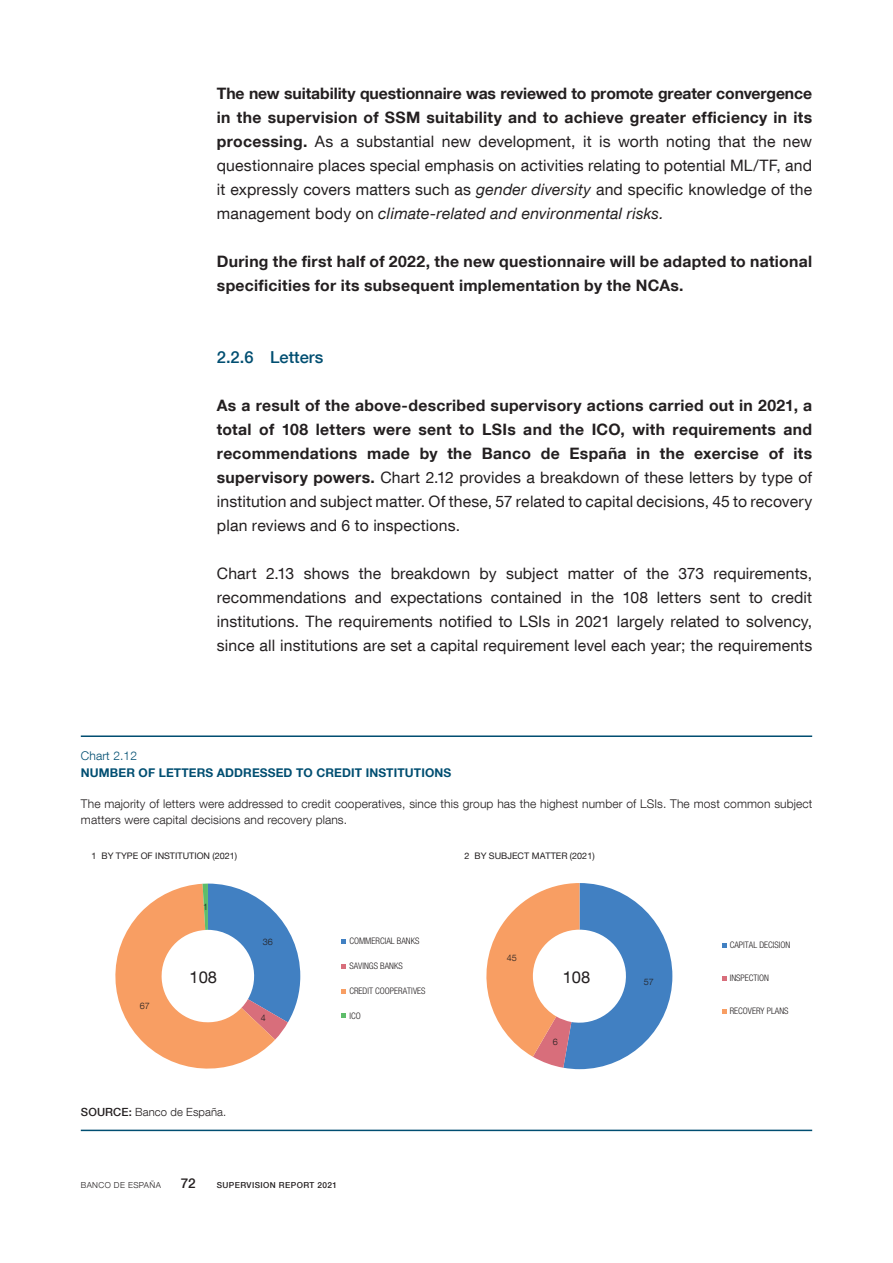
<style>
.page{position:relative;width:893px;height:1263px;background:#fff}
.page>*{position:absolute;margin:0;border:0;box-sizing:border-box;transform-origin:0 0}
.Ladillo_2{font:500 16.5px "Bd E Neue Helvetica";color:#004e71}
.t1{font:16.5px "Bd E Neue Helvetica";color:#231f20}
.Texto_capítulo{font:15.75px/24px "Bd E Neue Helvetica";letter-spacing:.01em;color:#231f20;text-align:justify}
.Texto_capítulo-2{font:700 15.75px/24px "Bd E Neue Helvetica";letter-spacing:.02em;color:#231f20}
.t2{font:500 13.5px "Bd E Neue Helvetica";color:#231f20}
.t3{font:300 12px/16.5px "Bd E Neue Helvetica";letter-spacing:.01em;color:#231f20}
.t4{font:700 12px "Bd E Neue Helvetica";letter-spacing:.01em;color:#004e71}
.t5{font:300 12px "Bd E Neue Helvetica";letter-spacing:.01em;color:#004e71}
.t6{font:300 11.25px "Bd E Neue Helvetica";letter-spacing:.01em;color:#231f20}
.t7{font:300 condensed 9px "Bd E Neue Helvetica";color:#231f20}
.t8{font:9px "Bd E Neue Helvetica";color:#231f20}
.t9{font:300 9px "Bd E Neue Helvetica";letter-spacing:.005em;color:#231f20}
.t10{font:500 8.25px "Bd E Neue Helvetica";letter-spacing:.05em;color:#231f20}
.t11{font:300 8.25px "Bd E Neue Helvetica";letter-spacing:.05em;color:#231f20}
.s1{font-weight:700}
.s2{font-style:italic}
.s3{font-weight:400}
.s4{font-weight:500}
</style>
<div class="page">
<hr style="left:81px;top:735px;width:731px;height:2px;background:#004e71">
<hr style="left:81px;top:1129px;width:731px;height:2px;background:#004e71">
<svg style="left:115px;top:883px;width:185px;height:186px"></svg>
<svg style="left:342px;top:939px;width:4px;height:5px"></svg>
<svg style="left:342px;top:964px;width:4px;height:4px"></svg>
<svg style="left:342px;top:989px;width:4px;height:4px"></svg>
<svg style="left:342px;top:1014px;width:4px;height:4px"></svg>
<svg style="left:486px;top:883px;width:186px;height:186px"></svg>
<svg style="left:722px;top:943px;width:5px;height:4px"></svg>
<svg style="left:722px;top:976px;width:5px;height:5px"></svg>
<svg style="left:722px;top:1009px;width:5px;height:5px"></svg>
<p class="Texto_capítulo" style="left:217px;top:81px;width:597px"><span class="s1">The new suitability questionnaire was reviewed to promote greater convergence in the supervision of SSM suitability and to achieve greater efficiency in its processing.</span> As a substantial new development, it is worth noting that the new questionnaire places special emphasis on activities relating to potential ML/TF, and it expressly covers matters such as <span class="s2">gender diversity</span> and specific knowledge of the management body on <span class="s2">climate-related and environmental risks.</span></p>
<p class="Texto_capítulo-2" style="left:217px;top:249px;width:597px">During the first half of 2022, the new questionnaire will be adapted to national specificities for its subsequent implementation by the NCAs.</p>
<p class="t5" style="left:81px;top:748px;width:58px">Chart 2.12</p>
<h4 class="Ladillo_2" style="left:217px;top:347px;width:108px">2.2.6 Letters</h4>
<p class="Texto_capítulo-2" style="left:217px;top:393px;width:597px;text-align:justify">As a result of the above-described supervisory actions carried out in 2021, a total of 108 letters were sent to LSIs and the ICO, with requirements and recommendations made by the Banco de España in the exercise of its supervisory powers. <span class="s3">Chart 2.12 provides a breakdown of these letters by type of institution and subject matter. Of these, 57 related to capital decisions, 45 to recovery plan reviews and 6 to inspections.</span></p>
<p class="Texto_capítulo" style="left:217px;top:561px;width:597px">Chart 2.13 shows the breakdown by subject matter of the 373 requirements, recommendations and expectations contained in the 108 letters sent to credit institutions. The requirements notified to LSIs in 2021 largely related to solvency, since all institutions are set a capital requirement level each year; the requirements</p>
<p class="t4" style="left:81px;top:765px;width:372px">NUMBER OF LETTERS ADDRESSED TO CREDIT INSTITUTIONS</p>
<p class="t3" style="left:81px;top:795px;width:733px">The majority of letters were addressed to credit cooperatives, since this group has the highest number of LSIs. The most common subject matters were capital decisions and recovery plans.</p>
<p class="t8" style="left:91px;top:850px;width:147px">1 BY TYPE OF INSTITUTION (2021)</p>
<p class="t9" style="left:203px;top:901px;width:7px">1</p>
<p class="t8" style="left:464px;top:850px;width:132px">2 BY SUBJECT MATTER (2021)</p>
<p class="t9" style="left:140px;top:1000px;width:12px">67</p>
<p class="t7" style="left:349px;top:936px;width:71px">COMMERCIAL BANKS</p>
<p class="t7" style="left:349px;top:961px;width:55px">SAVINGS BANKS</p>
<p class="t7" style="left:349px;top:985px;width:77px">CREDIT COOPERATIVES</p>
<p class="t7" style="left:349px;top:1010px;width:13px">ICO</p>
<p class="t9" style="left:263px;top:936px;width:12px">36</p>
<p class="t9" style="left:507px;top:953px;width:12px">45</p>
<p class="t1" style="left:563px;top:967px;width:29px">108</p>
<p class="t1" style="left:190px;top:967px;width:29px">108</p>
<p class="t9" style="left:644px;top:977px;width:12px">57</p>
<p class="t9" style="left:261px;top:1012px;width:7px">4</p>
<p class="t9" style="left:553px;top:1036px;width:7px">6</p>
<p class="t6" style="left:81px;top:1105px;width:147px"><span class="s4">SOURCE:</span> Banco de España.</p>
<p class="t11" style="left:81px;top:1180px;width:82px">BANCO DE ESPAÑA</p>
<p class="t2" style="left:181px;top:1175px;width:16px">72</p>
<p class="t10" style="left:217px;top:1180px;width:122px">SUPERVISION REPORT 2021</p>
<p class="t7" style="left:730px;top:940px;width:62px">CAPITAL DECISION</p>
<p class="t7" style="left:730px;top:973px;width:41px">INSPECTION</p>
<p class="t7" style="left:730px;top:1006px;width:60px">RECOVERY PLANS</p>
</div>
